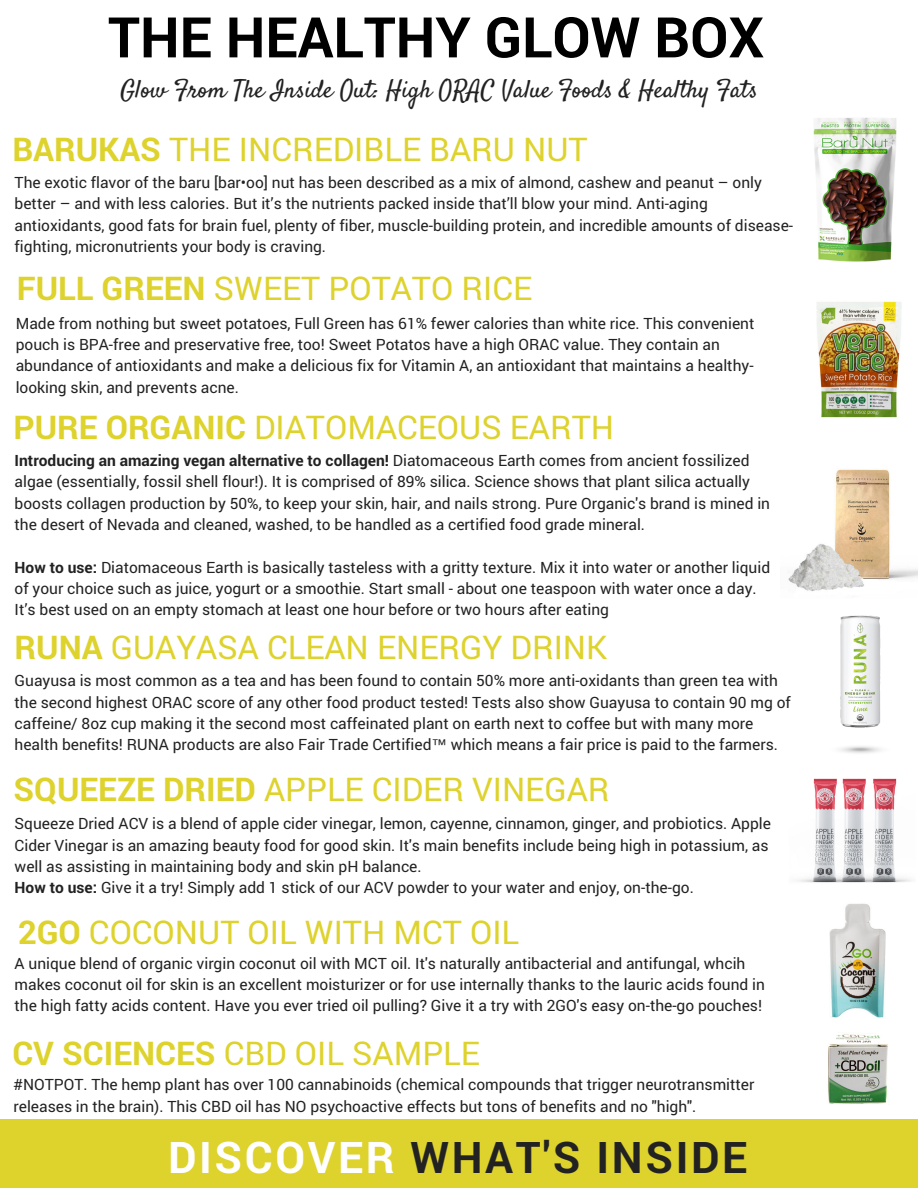
<style>
.page{position:relative;width:918px;height:1188px;background:#fff}
.page>*{position:absolute;margin:0;border:0;box-sizing:border-box;transform-origin:0 0}
.t1{font:700 55.95px "Roboto";color:#000}
.t2{font:700 43.65px "Roboto";letter-spacing:.06em;color:#222}
.t3{font:32.7px "Roboto";color:#ded22d}
.t4{font:24.9px "Satisfy";color:#222}
.t5{font:15.6px/21.3px "Roboto";color:#222}
.s1{font-weight:700}
.s2{font-family:"Liberation Sans"}
.s3{color:#fff}
</style>
<div class="page">
<div style="left:0;top:1120px;width:918px;height:68px;background:#ded22d"></div>
<img style="left:817px;top:301px;width:85px;height:117px">
<img style="left:788px;top:469px;width:130px;height:123px">
<img style="left:813px;top:117px;width:84px;height:145px">
<img style="left:840px;top:615px;width:41px;height:138px">
<img style="left:798px;top:778px;width:114px;height:105px">
<img style="left:829px;top:903px;width:56px;height:115px">
<img style="left:828px;top:1033px;width:60px;height:71px">
<h1 class="t1" style="left:108px;top:-1px;width:658px">THE HEALTHY GLOW BOX</h1>
<h3 class="t4" style="left:120px;top:73px;width:639px">Glow From The Inside Out: High ORAC Value Foods &amp; Healthy Fats</h3>
<h3 class="t3" style="left:12px;top:127px;width:577px"><span class="s1">BARUKAS</span> THE INCREDIBLE BARU NUT</h3>
<p class="t5" style="left:15px;top:171px;width:780px">The exotic flavor of the baru [bar•oo] nut has been described as a mix of almond, cashew and peanut – only better – and with less calories. But it’s the nutrients packed inside that’ll blow your mind. Anti-aging antioxidants, good fats for brain fuel, plenty of fiber, muscle-building protein, and incredible amounts of disease&shy;fighting, micronutrients your body is craving.</p>
<h3 class="t3" style="left:17px;top:266px;width:517px"><span class="s1">FULL GREEN</span> SWEET POTATO RICE</h3>
<p class="t5" style="left:16px;top:312px;width:740px">Made from nothing but sweet potatoes, Full Green has 61% fewer calories than white rice. This convenient pouch is BPA-free and preservative free, too! Sweet Potatos have a high ORAC value. They contain an abundance of antioxidants and make a delicious fix for Vitamin A, an antioxidant that maintains a healthy&shy;looking skin, and prevents acne.</p>
<h3 class="t3" style="left:14px;top:405px;width:602px"><span class="s1">PURE ORGANIC</span> DIATOMACEOUS EARTH</h3>
<p class="t5" style="left:15px;top:449px;width:757px"><span class="s1">Introducing an amazing vegan alternative to collagen!</span> Diatomaceous Earth comes from ancient fossilized algae (essentially, fossil shell flour!). It is comprised of 89% silica. Science shows that plant silica actually boosts collagen production by 50%, to keep your skin, hair, and nails strong. Pure Organic's brand is mined in the desert of Nevada and cleaned, washed, to be handled as a certified food grade mineral.</p>
<p class="t5" style="left:15px;top:556px;width:757px"><span class="s1">How to use:</span> Diatomaceous Earth is basically tasteless with a gritty texture. Mix it into water or another liquid of your choice such as juice, yogurt or a smoothie. Start small - about one teaspoon with water once a day.<br>It’s best used on an empty stomach at least one hour before or two hours after eating</p>
<h3 class="t3" style="left:15px;top:625px;width:594px"><span class="s1">RUNA</span> GUAYASA CLEAN ENERGY DRINK</h3>
<p class="t5" style="left:15px;top:670px;width:778px">Guayusa is most common as a tea and has been found to contain 50% more anti-oxidants than green tea with the second highest ORAC score of any other food product tested! Tests also show Guayusa to contain 90 mg of caffeine/ 8oz cup making it the second most caffeinated plant on earth next to coffee but with many more health benefits! RUNA products are also Fair Trade Certified<span class="s2">™</span> which means a fair price is paid to the farmers.</p>
<h3 class="t3" style="left:14px;top:767px;width:597px"><span class="s1">SQUEEZE DRIED</span> APPLE CIDER VINEGAR</h3>
<p class="t5" style="left:15px;top:812px;width:758px">Squeeze Dried ACV is a blend of apple cider vinegar, lemon, cayenne, cinnamon, ginger, and probiotics. Apple Cider Vinegar is an amazing beauty food for good skin. It's main benefits include being high in potassium, as well as assisting in maintaining body and skin pH balance.<br><span class="s1">How to use:</span> Give it a try! Simply add 1 stick of our ACV powder to your water and enjoy, on-the-go.</p>
<h3 class="t3" style="left:18px;top:910px;width:503px"><span class="s1">2GO</span> COCONUT OIL WITH MCT OIL</h3>
<p class="t5" style="left:15px;top:952px;width:752px">A unique blend of organic virgin coconut oil with MCT oil. It's naturally antibacterial and antifungal, whcih makes coconut oil for skin is an excellent moisturizer or for use internally thanks to the lauric acids found in the high fatty acids content. Have you ever tried oil pulling? Give it a try with 2GO's easy on-the-go pouches!</p>
<h3 class="t3" style="left:12px;top:1031px;width:469px"><span class="s1">CV SCIENCES</span> CBD OIL SAMPLE</h3>
<p class="t5" style="left:14px;top:1073px;width:742px">#NOTPOT. The hemp plant has over 100 cannabinoids (chemical compounds that trigger neurotransmitter releases in the brain). This CBD oil has NO psychoactive effects but tons of benefits and no "high".</p>
<h2 class="t2" style="left:168px;top:1128px;width:581px"><span class="s3">DISCOVER</span> WHAT'S INSIDE</h2>
</div>
